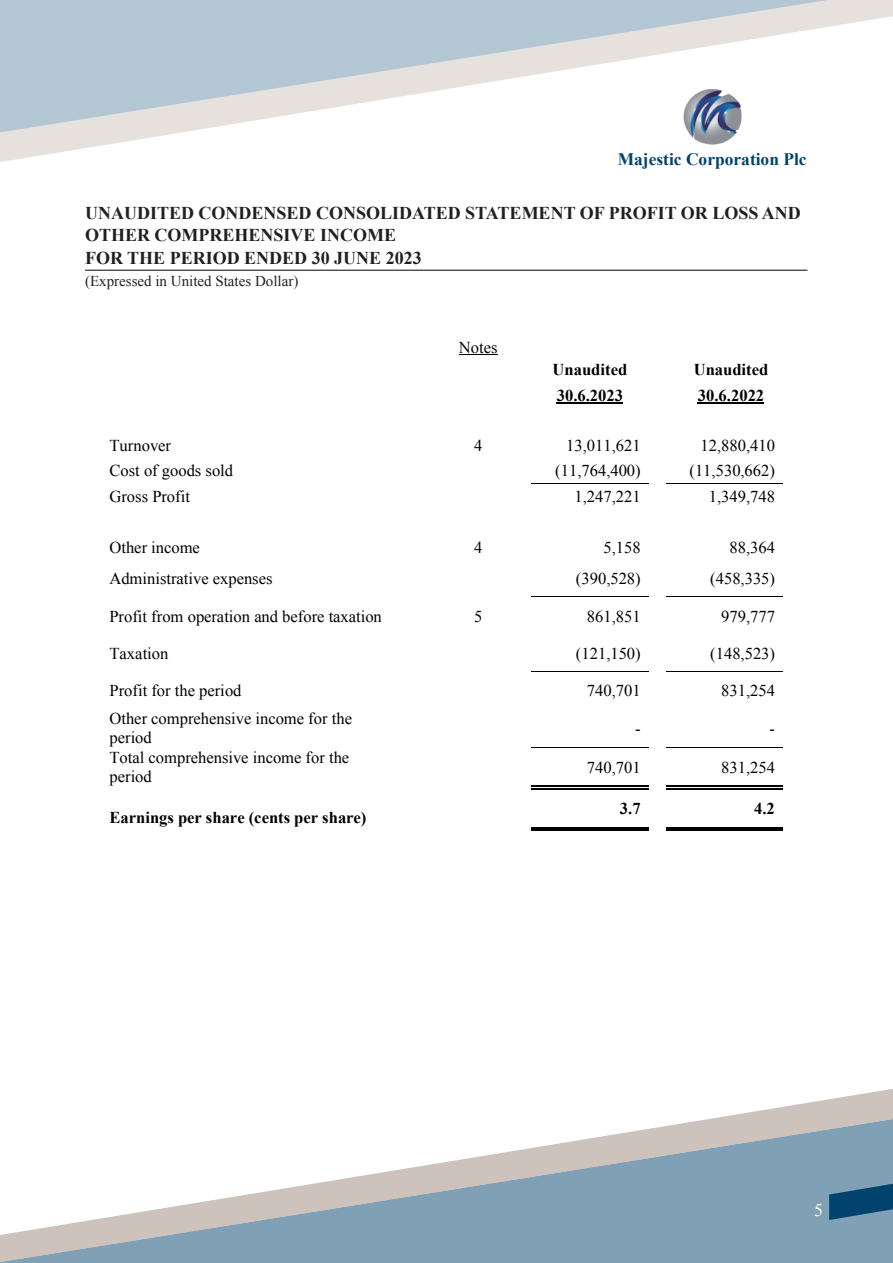
<style>
.page{position:relative;width:893px;height:1263px;background:#fff}
.page>*{position:absolute;margin:0;border:0;box-sizing:border-box;transform-origin:0 0}
.t1{font:700 18px/22.5px "Times New Roman";color:#231f20}
.t2{font:18px "Times New Roman";color:#fff}
.t3{font:700 17.4px "Times New Roman";color:#02426e}
.t4{font:16.5px/25.7px "Times New Roman";color:#000001}
.t5{font:700 16.5px/25.2px "Times New Roman";color:#000001}
.t6{font:15px "Times New Roman";color:#231f20}
</style>
<div class="page">
<svg style="left:0;top:0;width:893px;height:162px"></svg>
<svg style="left:0;top:1089px;width:893px;height:174px"></svg>
<svg style="left:829px;top:1184px;width:64px;height:36px;background:#265d83"></svg>
<hr style="left:85px;top:270px;width:722px;height:1px;background:#231f20">
<hr style="left:459px;top:354px;width:39px;height:1px;background:#000001">
<hr style="left:557px;top:402px;width:66px;height:2px;background:#000001">
<hr style="left:531px;top:483px;width:118px;height:1px;background:#000001">
<hr style="left:531px;top:596px;width:118px;height:1px;background:#000001">
<hr style="left:531px;top:671px;width:118px;height:1px;background:#000001">
<hr style="left:531px;top:747px;width:118px;height:1px;background:#000001">
<hr style="left:531px;top:786px;width:118px;height:1px;background:#000001">
<hr style="left:531px;top:788px;width:118px;height:1px;background:#000001">
<hr style="left:531px;top:827px;width:118px;height:1px;background:#000001">
<hr style="left:531px;top:829px;width:118px;height:1px;background:#000001">
<hr style="left:698px;top:402px;width:66px;height:2px;background:#000001">
<hr style="left:666px;top:483px;width:117px;height:1px;background:#000001">
<hr style="left:666px;top:596px;width:117px;height:1px;background:#000001">
<hr style="left:666px;top:671px;width:117px;height:1px;background:#000001">
<hr style="left:666px;top:747px;width:117px;height:1px;background:#000001">
<hr style="left:666px;top:786px;width:117px;height:1px;background:#000001">
<hr style="left:666px;top:788px;width:117px;height:1px;background:#000001">
<hr style="left:666px;top:827px;width:117px;height:1px;background:#000001">
<hr style="left:666px;top:829px;width:117px;height:1px;background:#000001">
<img style="left:678px;top:83px;width:68px;height:67px">
<p class="t3" style="left:618px;top:147px;width:190px">Majestic Corporation Plc</p>
<p class="t1" style="left:85px;top:201px;width:717px">UNAUDITED CONDENSED CONSOLIDATED STATEMENT OF PROFIT OR LOSS AND<br>OTHER COMPREHENSIVE INCOME<br>FOR THE PERIOD ENDED 30 JUNE 2023</p>
<p class="t6" style="left:85px;top:271px;width:215px">(Expressed in United States Dollar)</p>
<p class="t4" style="left:109px;top:432px;width:125px">Turnover<br>Cost of goods sold<br>Gross Profit</p>
<p class="t4" style="left:109px;top:531px;width:165px;line-height:30.9px">Other income<br>Administrative expenses</p>
<p class="t4" style="left:109px;top:603px;width:274px">Profit from operation and before taxation</p>
<p class="t4" style="left:109px;top:640px;width:60px">Taxation</p>
<p class="t4" style="left:109px;top:677px;width:244px;line-height:28px">Profit for the period<br>Other comprehensive income for the</p>
<p class="t4" style="left:109px;top:728px;width:241px;line-height:19.4px">period<br>Total comprehensive income for the period</p>
<p class="t5" style="left:109px;top:805px;width:259px">Earnings per share (cents per share)</p>
<p class="t4" style="left:459px;top:334px;width:40px">Notes</p>
<p class="t4" style="left:474px;top:432px;width:10px">4</p>
<p class="t4" style="left:474px;top:534px;width:10px">4</p>
<p class="t4" style="left:474px;top:603px;width:10px">5</p>
<p class="t5" style="left:553px;top:357px;width:76px">Unaudited<br>30.6.2023</p>
<p class="t4" style="left:555px;top:432px;width:87px;text-align:right">13,011,621 (11,764,400)<br>1,247,221</p>
<p class="t4" style="left:576px;top:531px;width:66px;line-height:30.9px;text-align:right">5,158 (390,528)</p>
<p class="t4" style="left:587px;top:603px;width:55px">861,851</p>
<p class="t4" style="left:576px;top:640px;width:66px">(121,150)</p>
<p class="t4" style="left:587px;top:678px;width:55px">740,701</p>
<p class="t4" style="left:635px;top:715px;width:7px">-</p>
<p class="t4" style="left:587px;top:754px;width:55px">740,701</p>
<p class="t5" style="left:620px;top:795px;width:22px">3.7</p>
<p class="t5" style="left:694px;top:357px;width:76px">Unaudited<br>30.6.2022</p>
<p class="t4" style="left:689px;top:432px;width:87px;text-align:right">12,880,410 (11,530,662)<br>1,349,748</p>
<p class="t4" style="left:710px;top:531px;width:66px;line-height:30.9px;text-align:right">88,364 (458,335)</p>
<p class="t4" style="left:721px;top:603px;width:55px">979,777</p>
<p class="t4" style="left:710px;top:640px;width:66px">(148,523)</p>
<p class="t4" style="left:721px;top:678px;width:55px">831,254</p>
<p class="t4" style="left:769px;top:715px;width:7px">-</p>
<p class="t4" style="left:721px;top:754px;width:55px">831,254</p>
<p class="t5" style="left:754px;top:795px;width:22px">4.2</p>
<p class="t2" style="left:814px;top:1197px;width:10px">5</p>
</div>
